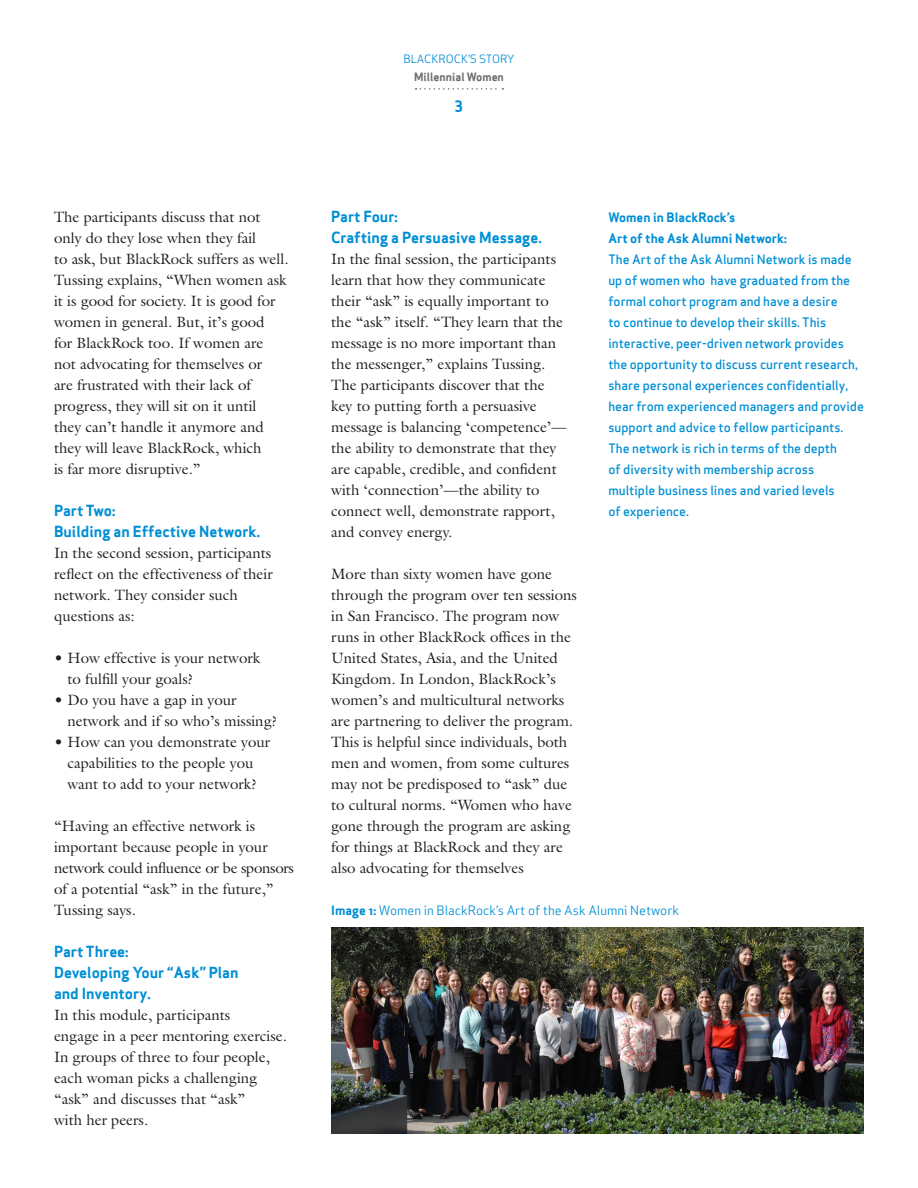
<style>
.page{position:relative;width:918px;height:1188px;background:#fff}
.page>*{position:absolute;margin:0;border:0;box-sizing:border-box;transform-origin:0 0}
.Body_Text{font:15px/21px "Galliard";color:#231f20}
.Bulleted_list{font:15px/21px "Galliard";color:#231f20}
.t1{font:15px/21px "Apex Sans Bold ST";color:#008fd5}
.Side_Bars{font:12.75px/21px "Apex Sans Medium ST";color:#008fd5}
.captions{font:12.75px "Apex Sans Book ST";color:#008fd5}
.Side_Bars-2{font:12.75px/21px "Apex Sans Bold ST";color:#008fd5}
.t2{font:11.25px "Apex Sans Book ST";color:#008fd5}
.t3{font:11.25px "Apex Sans Bold ST";color:#6c6d70}
.s1{font-family:"Apex Sans Bold ST"}
</style>
<div class="page">
<svg style="left:416px;top:88px;width:88px;height:2px"></svg>
<img style="left:331px;top:927px;width:533px;height:207px">
<p class="t2" style="left:403px;top:52px;width:113px">BLACKROCK’S STORY</p>
<p class="t3" style="left:414px;top:70px;width:91px">Millennial Women</p>
<p class="t1" style="left:455px;top:92px;width:10px">3</p>
<p class="Body_Text" style="left:54px;top:206px;width:236px">The participants discuss that not only do they lose when they fail<br>to ask, but BlackRock suffers as well.<br>Tussing explains, “When women ask it is good for society. It is good for women in general. But, it’s good<br>for BlackRock too. If women are not advocating for themselves or<br>are frustrated with their lack of progress, they will sit on it until<br>they can’t handle it anymore and they will leave BlackRock, which<br>is far more disruptive.”</p>
<h3 class="t1" style="left:54px;top:500px;width:208px">Part Two:<br>Building an Effective Network.</h3>
<p class="Body_Text" style="left:54px;top:542px;width:220px">In the second session, participants reflect on the effectiveness of their network. They consider such questions as:</p>
<p class="Bulleted_list" style="left:68px;top:647px;width:194px;text-indent:-14px">• How effective is your network to fulfill your goals?</p>
<p class="Bulleted_list" style="left:68px;top:689px;width:211px;text-indent:-14px">• Do you have a gap in your network and if so who’s missing?</p>
<p class="Bulleted_list" style="left:54px;top:731px;width:218px;text-align:center">• How can you demonstrate your capabilities to the people you want to add to your network?</p>
<p class="Body_Text" style="left:54px;top:815px;width:241px">“Having an effective network is important because people in your network could influence or be sponsors of a potential “ask” in the future,”<br>Tussing says.</p>
<h3 class="t1" style="left:54px;top:941px;width:186px">Part Three:<br>Developing Your “Ask” Plan and Inventory.</h3>
<p class="Body_Text" style="left:54px;top:1004px;width:234px">In this module, participants<br>engage in a peer mentoring exercise.<br>In groups of three to four people, each woman picks a challenging “ask” and discusses that “ask”<br>with her peers.</p>
<h3 class="t1" style="left:331px;top:206px;width:212px">Part Four:<br>Crafting a Persuasive Message.</h3>
<p class="Body_Text" style="left:331px;top:248px;width:237px">In the final session, the participants learn that how they communicate their “ask” is equally important to the “ask” itself. “They learn that the message is no more important than the messenger,” explains Tussing.<br>The participants discover that the key to putting forth a persuasive message is balancing ‘competence’— the ability to demonstrate that they are capable, credible, and confident with ‘connection’—the ability to connect well, demonstrate rapport, and convey energy.</p>
<p class="Body_Text" style="left:331px;top:563px;width:247px">More than sixty women have gone through the program over ten sessions in San Francisco. The program now runs in other BlackRock offices in the United States, Asia, and the United Kingdom. In London, BlackRock’s women’s and multicultural networks are partnering to deliver the program.<br>This is helpful since individuals, both men and women, from some cultures may not be predisposed to “ask” due to cultural norms. “Women who have gone through the program are asking for things at BlackRock and they are also advocating for themselves</p>
<p class="Side_Bars-2" style="left:608px;top:207px;width:180px">Women in BlackRock’s<br>Art of the Ask Alumni Network:</p>
<p class="Side_Bars" style="left:608px;top:249px;width:257px">The Art of the Ask Alumni Network is made up of women who have graduated from the formal cohort program and have a desire<br>to continue to develop their skills. This interactive, peer-driven network provides the opportunity to discuss current research, share personal experiences confidentially, hear from experienced managers and provide support and advice to fellow participants.<br>The network is rich in terms of the depth<br>of diversity with membership across multiple business lines and varied levels<br>of experience.</p>
<p class="captions" style="left:331px;top:902px;width:350px"><span class="s1">Image 1:</span> Women in BlackRock’s Art of the Ask Alumni Network</p>
</div>
